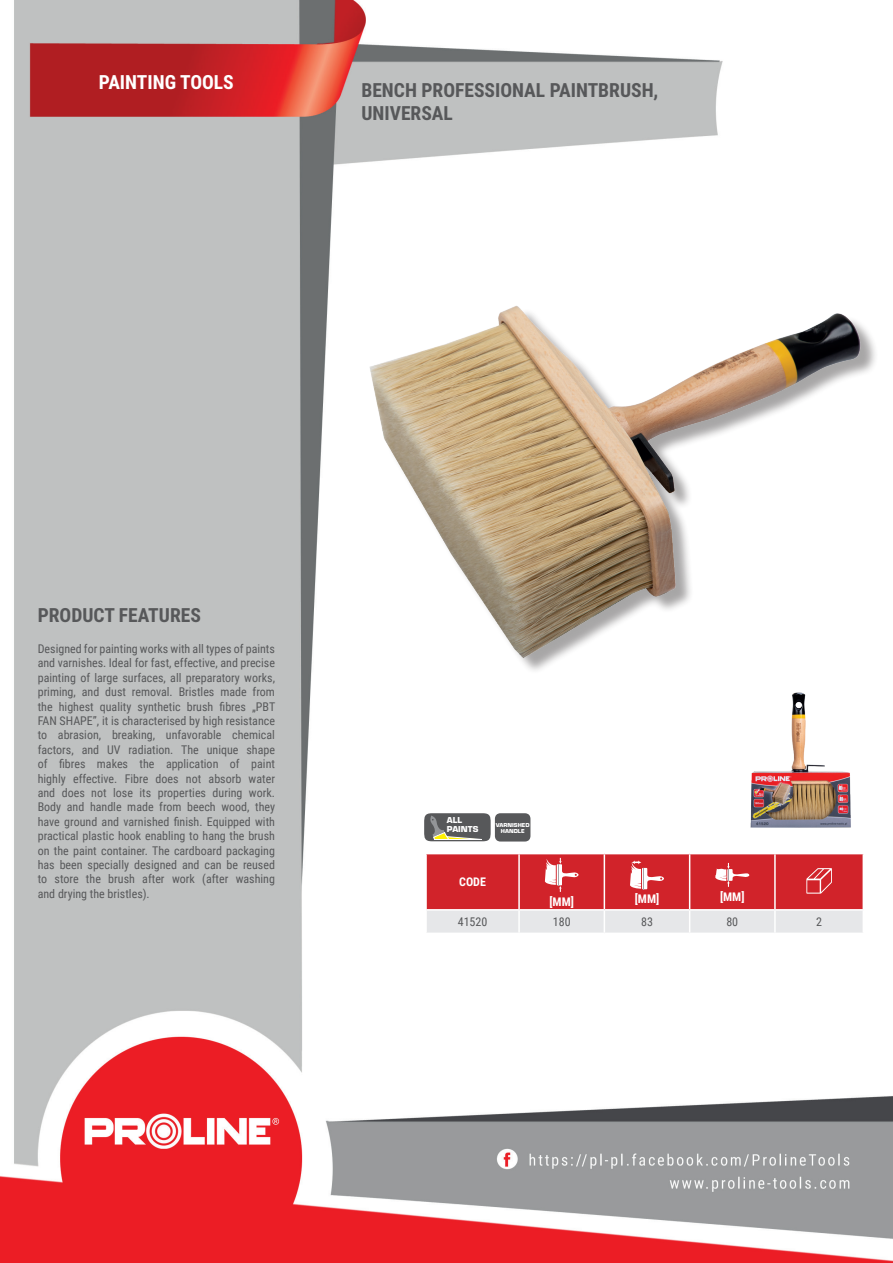
<style>
.page{position:relative;width:893px;height:1263px;background:#fff}
.page>*{position:absolute;margin:0;border:0;box-sizing:border-box;transform-origin:0 0}
.t1{font:700 19.5px/23.4px "Roboto Condensed";color:#57585a}
.t2{font:700 19.5px "Roboto Condensed";color:#fff}
.t3{font:12px/14.4px "Roboto Condensed";color:#57585a;text-align:justify}
.t4{font:700 12px "Roboto Condensed";color:#fff}
.t5{font:900 9px/8.9px "Eurostile TOT";color:#fff}
.t6{font:900 6px/6.3px "Eurostile TOT";color:#fff;text-align:center}
</style>
<div class="page">
<img style="left:0;top:0;width:893px;height:1263px">
<img style="left:345px;top:272px;width:527px;height:413px">
<hr style="left:425px;top:854px;width:2px;height:55px;background:#fff">
<hr style="left:425px;top:910px;width:2px;height:22px;background:#fff">
<hr style="left:862px;top:854px;width:2px;height:55px;background:#fff">
<hr style="left:862px;top:910px;width:2px;height:22px;background:#fff">
<hr style="left:775px;top:853px;width:89px;height:1px;background:#fff">
<hr style="left:425px;top:853px;width:94px;height:1px;background:#fff">
<hr style="left:425px;top:909px;width:94px;height:1px;background:#fff">
<hr style="left:775px;top:909px;width:89px;height:1px;background:#fff">
<hr style="left:425px;top:932px;width:94px;height:2px;background:#fff">
<hr style="left:519px;top:932px;width:85px;height:2px;background:#fff">
<hr style="left:604px;top:932px;width:86px;height:2px;background:#fff">
<hr style="left:690px;top:932px;width:85px;height:2px;background:#fff">
<hr style="left:775px;top:932px;width:89px;height:2px;background:#fff">
<svg style="left:426px;top:853px;width:437px;height:80px;background:#da6b70"></svg>
<svg style="left:424px;top:813px;width:67px;height:28px;background:#6e6e68"></svg>
<div style="left:495px;top:813px;width:35px;height:28px;background:#57585a;border-radius:6px"></div>
<img style="left:740px;top:685px;width:120px;height:144px">
<h1 class="t2" style="left:99px;top:69px;width:136px">PAINTING TOOLS</h1>
<h1 class="t1" style="left:361px;top:77px;width:298px">BENCH PROFESSIONAL PAINTBRUSH,<br>UNIVERSAL</h1>
<h1 class="t1" style="left:38px;top:602px;width:165px">PRODUCT FEATURES</h1>
<p class="t3" style="left:38px;top:641px;width:239px">Designed for painting works with all types of paints and varnishes. Ideal for fast, effective, and precise painting of large surfaces, all preparatory works, priming, and dust removal. Bristles made from the highest quality synthetic brush fibres „PBT FAN SHAPE”, it is characterised by high resistance to abrasion, breaking, unfavorable chemical factors, and UV radiation. The unique shape of fibres makes the application of paint highly effective. Fibre does not absorb water and does not lose its properties during work.<br>Body and handle made from beech wood, they have ground and varnished finish. Equipped with practical plastic hook enabling to hang the brush on the paint container. The cardboard packaging has been specially designed and can be reused to store the brush after work (after washing and drying the bristles).</p>
<p class="t5" style="left:447px;top:816px;width:33px">ALL<br>PAINTS</p>
<p class="t6" style="left:496px;top:822px;width:35px">VARNISHED<br>HANDLE</p>
<p class="t4" style="left:459px;top:873px;width:28px">CODE</p>
<p class="t4" style="left:549px;top:893px;width:26px">[MM]</p>
<p class="t4" style="left:635px;top:890px;width:26px">[MM]</p>
<p class="t4" style="left:720px;top:888px;width:26px">[MM]</p>
<p class="t3" style="left:458px;top:914px;width:31px">41520</p>
<p class="t3" style="left:553px;top:914px;width:19px">180</p>
<p class="t3" style="left:641px;top:914px;width:13px">83</p>
<p class="t3" style="left:726px;top:914px;width:13px">80</p>
<p class="t3" style="left:816px;top:914px;width:7px">2</p>
</div>
